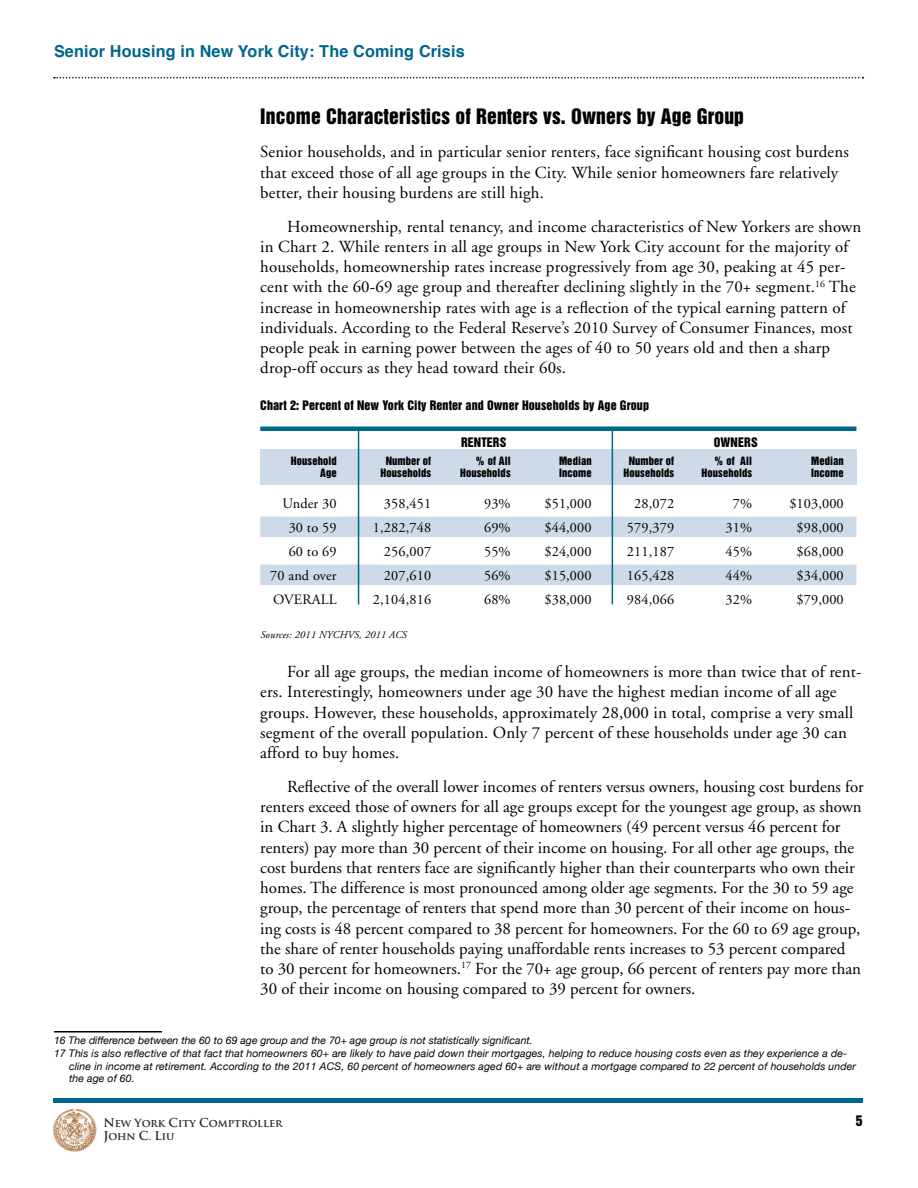
<style>
.page{position:relative;width:918px;height:1188px;background:#fff}
.page>*{position:absolute;margin:0;border:0;box-sizing:border-box;transform-origin:0 0}
.t1{font:19.5px "Helvetica Inserat";letter-spacing:.01em;color:#000}
.t2{font:16.8px/20.2px "Adobe Garamond";letter-spacing:.01em;color:#000}
.t3{font:700 16.5px "Helvetica";letter-spacing:.01em;color:#00668d}
.t4{font:14.25px "Adobe Garamond";letter-spacing:.01em;color:#000}
.t5{font:13.5px "Helvetica Inserat";color:#000}
.t6{font:12px "Helvetica Inserat";letter-spacing:.01em;color:#000}
.t7{font:700 10.8px/12.8px "Trajan Pro";color:#292829}
.t8{font:italic 10.5px "Helvetica Neue";letter-spacing:.01em;color:#000}
.t9{font:10.5px "Helvetica Inserat";letter-spacing:.01em;color:#000}
.t10{font:italic 10.5px "Adobe Garamond";letter-spacing:.01em;color:#000}
.s1{font-size:12px}
</style>
<div class="page">
<img style="left:53px;top:1108px;width:44px;height:44px">
<hr style="left:53px;top:1099px;width:810px;height:4px;background:#00668d">
<svg style="left:54px;top:77px;width:809px;height:2px"></svg>
<div style="left:261px;top:449px;width:596px;height:36px;background:#cddbe8"></div>
<div style="left:260px;top:426px;width:596px;height:5px;background:#00668d"></div>
<div style="left:260px;top:516px;width:596px;height:21px;background:#cddbe8"></div>
<div style="left:260px;top:564px;width:596px;height:21px;background:#cddbe8"></div>
<hr style="left:612px;top:429px;width:1px;height:175px;background:#00668d">
<hr style="left:358px;top:429px;width:1px;height:175px;background:#00668d">
<hr style="left:54px;top:1031px;width:108px;height:2px;background:#000">
<p class="t3" style="left:54px;top:38px;width:412px">Senior Housing in New York City: The Coming Crisis</p>
<p class="t1" style="left:260px;top:104px;width:485px">Income Characteristics of Renters vs. Owners by Age Group</p>
<p class="t2" style="left:260px;top:142px;width:590px">Senior households, and in particular senior renters, face significant housing cost burdens that exceed those of all age groups in the City. While senior homeowners fare relatively better, their housing burdens are still high.</p>
<p class="t2" style="left:260px;top:217px;width:603px;text-indent:27px">Homeownership, rental tenancy, and income characteristics of New Yorkers are shown in Chart 2. While renters in all age groups in New York City account for the majority of households, homeownership rates increase progressively from age 30, peaking at 45 per&shy;cent with the 60-69 age group and thereafter declining slightly in the 70+ segment.<sup>16</sup> The increase in homeownership rates with age is a reflection of the typical earning pattern of individuals. According to the Federal Reserve’s 2010 Survey of Consumer Finances, most people peak in earning power between the ages of 40 to 50 years old and then a sharp drop-off occurs as they head toward their 60s.</p>
<p class="t6" style="left:260px;top:398px;width:390px">Chart 2: Percent of New York City Renter and Owner Households by Age Group</p>
<p class="t6" style="left:461px;top:435px;width:47px">RENTERS</p>
<p class="t6" style="left:714px;top:435px;width:45px">OWNERS</p>
<p class="t9" style="left:291px;top:455px;width:47px">Household</p>
<p class="t9" style="left:386px;top:455px;width:47px">Number of</p>
<p class="t9" style="left:476px;top:455px;width:37px">% of All</p>
<p class="t9" style="left:559px;top:455px;width:34px">Median</p>
<p class="t9" style="left:629px;top:455px;width:47px">Number of</p>
<p class="t9" style="left:714px;top:455px;width:39px">% of All</p>
<p class="t9" style="left:811px;top:455px;width:34px">Median</p>
<p class="t9" style="left:320px;top:467px;width:18px">Age</p>
<p class="t9" style="left:381px;top:467px;width:52px">Households</p>
<p class="t9" style="left:460px;top:467px;width:52px">Households</p>
<p class="t9" style="left:559px;top:467px;width:34px">Income</p>
<p class="t9" style="left:624px;top:467px;width:52px">Households</p>
<p class="t9" style="left:702px;top:467px;width:52px">Households</p>
<p class="t9" style="left:811px;top:467px;width:34px">Income</p>
<p class="t4" style="left:283px;top:496px;width:56px">Under 30</p>
<p class="t4" style="left:384px;top:496px;width:49px">358,451</p>
<p class="t4" style="left:484px;top:496px;width:28px">93%</p>
<p class="t4" style="left:544px;top:496px;width:49px">$51,000</p>
<p class="t4" style="left:634px;top:496px;width:41px">28,072</p>
<p class="t4" style="left:733px;top:496px;width:21px">7%</p>
<p class="t4" style="left:789px;top:496px;width:56px">$103,000</p>
<p class="t4" style="left:289px;top:520px;width:49px">30 to 59</p>
<p class="t4" style="left:373px;top:520px;width:60px">1,282,748</p>
<p class="t4" style="left:484px;top:520px;width:28px">69%</p>
<p class="t4" style="left:544px;top:520px;width:49px">$44,000</p>
<p class="t4" style="left:627px;top:520px;width:49px">579,379</p>
<p class="t4" style="left:726px;top:520px;width:28px">31%</p>
<p class="t4" style="left:797px;top:520px;width:49px">$98,000</p>
<p class="t4" style="left:289px;top:544px;width:49px">60 to 69</p>
<p class="t4" style="left:384px;top:544px;width:49px">256,007</p>
<p class="t4" style="left:484px;top:544px;width:28px">55%</p>
<p class="t4" style="left:544px;top:544px;width:49px">$24,000</p>
<p class="t4" style="left:627px;top:544px;width:49px">211,187</p>
<p class="t4" style="left:726px;top:544px;width:28px">45%</p>
<p class="t4" style="left:797px;top:544px;width:49px">$68,000</p>
<p class="t4" style="left:270px;top:568px;width:68px">70 and over</p>
<p class="t4" style="left:384px;top:568px;width:49px">207,610</p>
<p class="t4" style="left:484px;top:568px;width:28px">56%</p>
<p class="t4" style="left:544px;top:568px;width:49px">$15,000</p>
<p class="t4" style="left:627px;top:568px;width:49px">165,428</p>
<p class="t4" style="left:726px;top:568px;width:28px">44%</p>
<p class="t4" style="left:797px;top:568px;width:49px">$34,000</p>
<p class="t4" style="left:273px;top:592px;width:65px">OVERALL</p>
<p class="t4" style="left:373px;top:592px;width:60px">2,104,816</p>
<p class="t4" style="left:484px;top:592px;width:28px">68%</p>
<p class="t4" style="left:544px;top:592px;width:49px">$38,000</p>
<p class="t4" style="left:627px;top:592px;width:49px">984,066</p>
<p class="t4" style="left:726px;top:592px;width:28px">32%</p>
<p class="t4" style="left:797px;top:592px;width:49px">$79,000</p>
<p class="t10" style="left:260px;top:629px;width:148px">Sources: 2011 NYCHVS, 2011 ACS</p>
<p class="t2" style="left:260px;top:662px;width:603px;text-indent:27px">For all age groups, the median income of homeowners is more than twice that of rent&shy;ers. Interestingly, homeowners under age 30 have the highest median income of all age groups. However, these households, approximately 28,000 in total, comprise a very small segment of the overall population. Only 7 percent of these households under age 30 can afford to buy homes.</p>
<p class="t2" style="left:260px;top:777px;width:605px;text-indent:27px">Reflective of the overall lower incomes of renters versus owners, housing cost burdens for renters exceed those of owners for all age groups except for the youngest age group, as shown in Chart 3. A slightly higher percentage of homeowners (49 percent versus 46 percent for renters) pay more than 30 percent of their income on housing. For all other age groups, the cost burdens that renters face are significantly higher than their counterparts who own their homes. The difference is most pronounced among older age segments. For the 30 to 59 age group, the percentage of renters that spend more than 30 percent of their income on hous&shy;ing costs is 48 percent compared to 38 percent for homeowners. For the 60 to 69 age group, the share of renter households paying unaffordable rents increases to 53 percent compared<br>to 30 percent for homeowners.<sup>17</sup> For the 70+ age group, 66 percent of renters pay more than 30 of their income on housing compared to 39 percent for owners.</p>
<p class="t8" style="left:54px;top:1032px;width:480px">16 The difference between the 60 to 69 age group and the 70+ age group is not statistically significant.</p>
<p class="t8" style="left:54px;top:1045px;width:795px">17 This is also reflective of that fact that homeowners 60+ are likely to have paid down their mortgages, helping to reduce housing costs even as they experience a de-</p>
<p class="t8" style="left:69px;top:1057px;width:789px">cline in income at retirement. According to the 2011 ACS, 60 percent of homeowners aged 60+ are without a mortgage compared to 22 percent of households under</p>
<p class="t8" style="left:69px;top:1070px;width:67px">the age of 60.</p>
<p class="t7" style="left:103px;top:1117px;width:181px"><span class="s1">N</span>ew York <span class="s1">C</span>ity <span class="s1">C</span>omptroller<br><span class="s1">J</span>ohn <span class="s1">C</span>. <span class="s1">L</span>iu</p>
<p class="t5" style="left:856px;top:1113px;width:8px">5</p>
</div>
